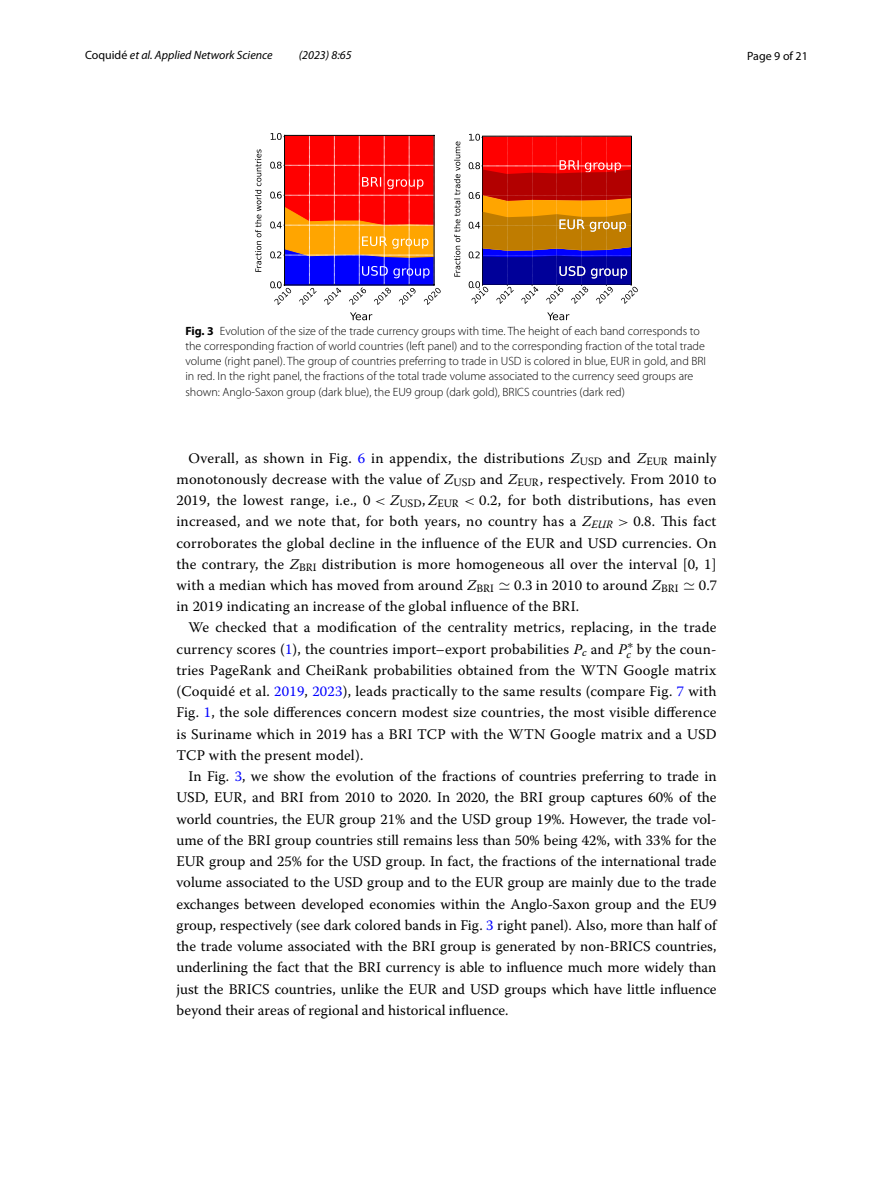
<style>
.page{position:relative;width:893px;height:1187px;background:#fff}
.page>*{position:absolute;margin:0;border:0;box-sizing:border-box;transform-origin:0 0}
.t1{font:14.7px/21.3px "Warnock Pro";letter-spacing:.015em;color:#000;text-align:justify}
.t2{font:300 12px/15px "Myriad Pro";color:#000}
.t3{font:italic 12px "Myriad Pro";color:#000}
.t4{font:12px "Myriad Pro";color:#000}
.s1{font-style:normal}
.s2{font-weight:700}
.s3{color:#00f}
.s4{font-family:"Warnock Pro It 60"}
.s5{font-family:"Warnock Pro It 61"}
.s6{font-family:"Warnock Pro It 62"}
.s7{font-family:"Warnock Pro It 63"}
.s8{font-family:"Warnock Pro Regular 43"}
.s9{font-family:"MTMI16"}
.s10{font-family:"Warnock Pro It 53"}
.s11{font-family:"Warnock Pro It 54"}
.s12{font-family:"MTMI17"}
.s13{font-family:"Warnock Pro Regular 44"}
.s14{font-family:"Warnock Pro It 55"}
.s15{font-family:"Warnock Pro It 56"}
.s16{font-family:"MTSYN39"}
.s17{font-family:"Warnock Pro Regular 46"}
.s18{font-family:"Warnock Pro It 57"}
.s19{font-family:"MTSYN40"}
.s20{font-family:"Warnock Pro Regular 47"}
.s21{font-family:"Warnock Pro It 58"}
.s22{font-family:"Warnock Pro It 59"}
</style>
<div class="page">
<svg style="left:255px;top:149px;width:6px;height:123px"></svg>
<svg style="left:270px;top:133px;width:171px;height:172px"></svg>
<svg style="left:350px;top:312px;width:22px;height:8px"></svg>
<svg style="left:547px;top:312px;width:22px;height:8px"></svg>
<svg style="left:454px;top:141px;width:6px;height:136px"></svg>
<svg style="left:469px;top:134px;width:169px;height:170px"></svg>
<p class="t3" style="left:85px;top:48px;width:189px"><span class="s1">Coquidé</span> et al. Applied Network Science</p>
<p class="t3" style="left:299px;top:48px;width:54px">(2023) 8:65</p>
<p class="t4" style="left:747px;top:48px;width:62px">Page 9 of 21</p>
<p class="t2" style="left:185px;top:324px;width:522px"><span class="s2">Fig. 3</span> Evolution of the size of the trade currency groups with time. The height of each band corresponds to the corresponding fraction of world countries (left panel) and to the corresponding fraction of the total trade volume (right panel). The group of countries preferring to trade in USD is colored in blue, EUR in gold, and BRI in red. In the right panel, the fractions of the total trade volume associated to the currency seed groups are shown: Anglo-Saxon group (dark blue), the EU9 group (dark gold), BRICS countries (dark red)</p>
<p class="t1" style="left:176px;top:447px;width:542px;text-indent:12px">Overall, as shown in Fig. <span class="s3">6</span> in appendix, the distributions <span class="s4">Z</span><sub>USD</sub> and <span class="s5">Z</span><sub>EUR</sub> mainly monotonously decrease with the value of <span class="s6">Z</span><sub>USD</sub> and <span class="s7">Z</span><sub>EUR</sub>, respectively. From 2010 to 2019, the lowest range, i.e., <span class="s8">0</span> <span class="s9">&lt;</span> <span class="s10">Z</span><sub>USD</sub><span class="s8">,</span> <span class="s10">Z</span><sub>EUR</sub> <span class="s9">&lt;</span> <span class="s8">0.2</span>, for both distributions, has even increased, and we note that, for both years, no country has a <span class="s11">Z</span><sub>EUR</sub> <span class="s12">&gt;</span> <span class="s13">0.8</span>. This fact corroborates the global decline in the influence of the EUR and USD currencies. On the contrary, the <span class="s14">Z</span><sub>BRI</sub> distribution is more homogeneous all over the interval [0, 1] with a median which has moved from around <span class="s15">Z</span><sub>BRI</sub> <span class="s16">≃</span> <span class="s17">0.3</span> in 2010 to around <span class="s18">Z</span><sub>BRI</sub> <span class="s19">≃</span> <span class="s20">0.7 </span>in 2019 indicating an increase of the global influence of the BRI.</p>
<p class="t1" style="left:176px;top:616px;width:542px;text-indent:12px">We checked that a modification of the centrality metrics, replacing, in the trade currency scores (<span class="s3">1</span>), the countries import–export probabilities <span class="s21">P</span><sub>c</sub> and <span class="s22">P</span><sup>∗</sup></p>
<p class="t1" style="left:176px;top:638px;width:542px;text-indent:450px"><sub>c</sub> by the coun&shy;tries PageRank and CheiRank probabilities obtained from the WTN Google matrix (Coquidé et al. <span class="s3">2019</span>, <span class="s3">2023</span>), leads practically to the same results (compare Fig. <span class="s3">7</span> with Fig. <span class="s3">1</span>, the sole differences concern modest size countries, the most visible difference is Suriname which in 2019 has a BRI TCP with the WTN Google matrix and a USD TCP with the present model).</p>
<p class="t1" style="left:176px;top:765px;width:542px;text-indent:12px">In Fig. <span class="s3">3</span>, we show the evolution of the fractions of countries preferring to trade in USD, EUR, and BRI from 2010 to 2020. In 2020, the BRI group captures 60% of the world countries, the EUR group 21% and the USD group 19%. However, the trade vol&shy;ume of the BRI group countries still remains less than 50% being 42%, with 33% for the EUR group and 25% for the USD group. In fact, the fractions of the international trade volume associated to the USD group and to the EUR group are mainly due to the trade exchanges between developed economies within the Anglo-Saxon group and the EU9 group, respectively (see dark colored bands in Fig. <span class="s3">3</span> right panel). Also, more than half of the trade volume associated with the BRI group is generated by non-BRICS countries, underlining the fact that the BRI currency is able to influence much more widely than just the BRICS countries, unlike the EUR and USD groups which have little influence beyond their areas of regional and historical influence.</p>
</div>
